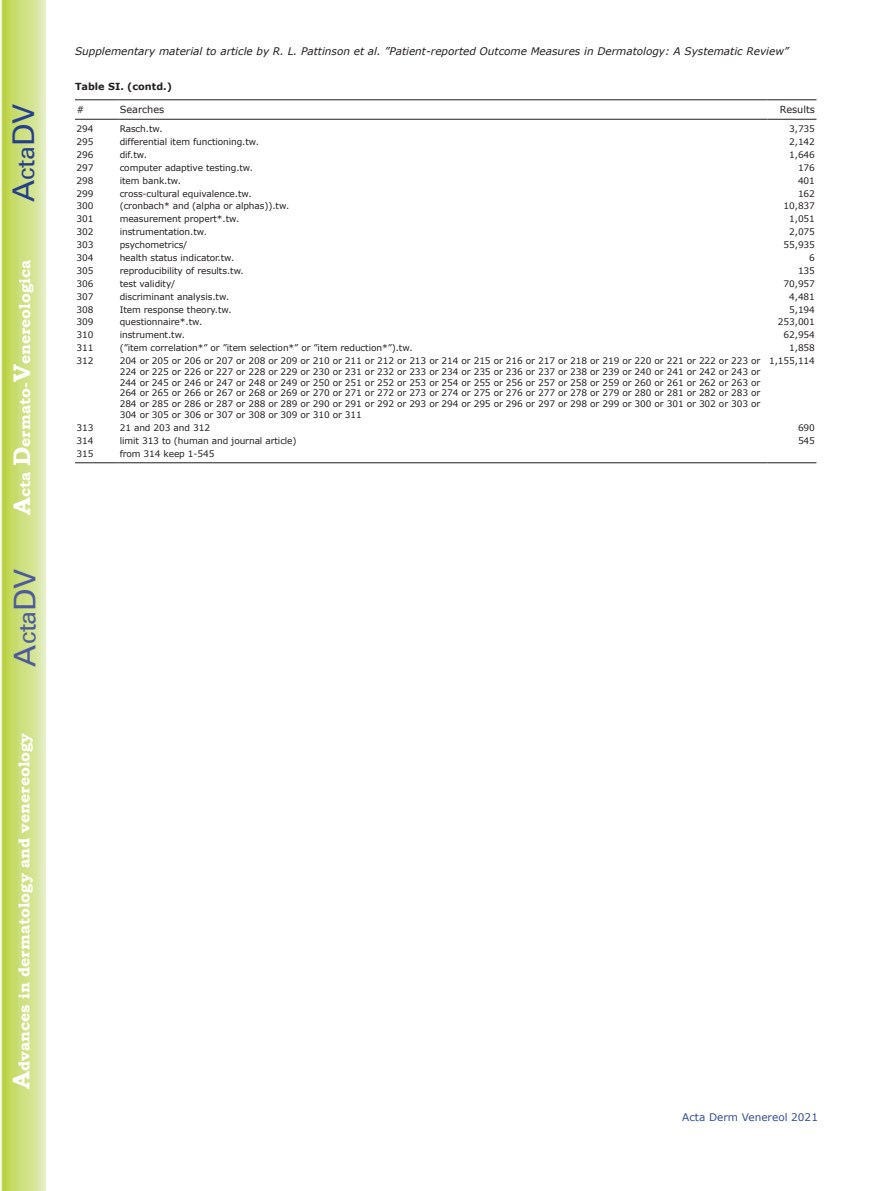
<style>
.page{position:relative;width:893px;height:1191px;background:#fff}
.page>*{position:absolute;margin:0;border:0;box-sizing:border-box;transform-origin:0 0}
.t1{font:30px "Univers";color:#4d5a9e}
.t2{font:30px "Univers";color:#253f8e}
.t3{font:700 15.45px "Bookman Old Style";color:#fff}
.t4{font:italic 10.5px "Verdana";color:#231f20}
.t5{font:10.5px "Verdana";color:#324f95}
.t6{font:700 9.75px "Verdana";color:#231f20}
.t7{font:9.75px "Verdana";color:#231f20}
.t8{font:9px/10.8px "Verdana";letter-spacing:-.01em;color:#231f20;text-align:justify}
.s1{font-size:24px}
</style>
<div class="page">
<svg style="left:1px;top:0;width:45px;height:1191px;background:#cfe084"></svg>
<hr style="left:75px;top:119px;width:43px;height:1px;background:#231f20">
<hr style="left:118px;top:119px;width:649px;height:1px;background:#231f20">
<hr style="left:767px;top:119px;width:49px;height:1px;background:#231f20">
<hr style="left:75px;top:99px;width:43px;height:1px;background:#231f20">
<hr style="left:118px;top:99px;width:649px;height:1px;background:#231f20">
<hr style="left:767px;top:99px;width:49px;height:1px;background:#231f20">
<hr style="left:75px;top:462px;width:43px;height:1px;background:#231f20">
<hr style="left:118px;top:462px;width:649px;height:1px;background:#231f20">
<hr style="left:767px;top:462px;width:49px;height:1px;background:#231f20">
<h1 class="t2" style="left:6px;top:202px;width:100px;rotate:-90deg">A<span class="s1">cta</span>DV</h1>
<h2 class="t3" style="left:15px;top:515px;width:257px;rotate:-90deg"><span class="s1">A</span>cta <span class="s1">D</span>ermato-<span class="s1">V</span>enereologica</h2>
<h1 class="t1" style="left:7px;top:666px;width:100px;rotate:-90deg">A<span class="s1">cta</span>DV</h1>
<h2 class="t3" style="left:15px;top:1088px;width:357px;rotate:-90deg"><span class="s1">A</span>dvances in dermatology and venereology</h2>
<p class="t4" style="left:75px;top:44px;width:715px">Supplementary material to article by R. L. Pattinson et al. ”Patient-reported Outcome Measures in Dermatology: A Systematic Review”</p>
<p class="t6" style="left:75px;top:80px;width:98px">Table SI. (contd.)</p>
<p class="t7" style="left:76px;top:103px;width:9px">#</p>
<p class="t7" style="left:120px;top:103px;width:46px">Searches</p>
<p class="t7" style="left:780px;top:103px;width:37px">Results</p>
<p class="t8" style="left:76px;top:124px;width:18px">294</p>
<p class="t8" style="left:120px;top:124px;width:45px">Rasch.tw.</p>
<p class="t8" style="left:789px;top:124px;width:27px">3,735</p>
<p class="t8" style="left:76px;top:136px;width:18px">295</p>
<p class="t8" style="left:120px;top:136px;width:141px">differential item functioning.tw.</p>
<p class="t8" style="left:789px;top:136px;width:27px">2,142</p>
<p class="t8" style="left:76px;top:149px;width:18px">296</p>
<p class="t8" style="left:120px;top:149px;width:29px">dif.tw.</p>
<p class="t8" style="left:789px;top:149px;width:27px">1,646</p>
<p class="t8" style="left:76px;top:162px;width:18px">297</p>
<p class="t8" style="left:120px;top:162px;width:135px">computer adaptive testing.tw.</p>
<p class="t8" style="left:798px;top:162px;width:18px">176</p>
<p class="t8" style="left:77px;top:175px;width:18px">298</p>
<p class="t8" style="left:120px;top:175px;width:63px">item bank.tw.</p>
<p class="t8" style="left:798px;top:175px;width:18px">401</p>
<p class="t8" style="left:77px;top:188px;width:18px">299</p>
<p class="t8" style="left:120px;top:188px;width:134px">cross-cultural equivalence.tw.</p>
<p class="t8" style="left:798px;top:188px;width:18px">162</p>
<p class="t8" style="left:77px;top:201px;width:18px">300</p>
<p class="t8" style="left:120px;top:201px;width:171px">(cronbach* and (alpha or alphas)).tw.</p>
<p class="t8" style="left:783px;top:201px;width:33px">10,837</p>
<p class="t8" style="left:77px;top:214px;width:18px">301</p>
<p class="t8" style="left:120px;top:214px;width:121px">measurement propert*.tw.</p>
<p class="t8" style="left:789px;top:214px;width:27px">1,051</p>
<p class="t8" style="left:77px;top:227px;width:18px">302</p>
<p class="t8" style="left:120px;top:227px;width:89px">instrumentation.tw.</p>
<p class="t8" style="left:789px;top:227px;width:27px">2,075</p>
<p class="t8" style="left:77px;top:239px;width:18px">303</p>
<p class="t8" style="left:120px;top:239px;width:69px">psychometrics/</p>
<p class="t8" style="left:783px;top:239px;width:33px">55,935</p>
<p class="t8" style="left:77px;top:252px;width:18px">304</p>
<p class="t8" style="left:120px;top:252px;width:116px">health status indicator.tw.</p>
<p class="t8" style="left:809px;top:252px;width:7px">6</p>
<p class="t8" style="left:77px;top:265px;width:18px">305</p>
<p class="t8" style="left:120px;top:265px;width:126px">reproducibility of results.tw.</p>
<p class="t8" style="left:798px;top:265px;width:18px">135</p>
<p class="t8" style="left:77px;top:278px;width:18px">306</p>
<p class="t8" style="left:120px;top:278px;width:57px">test validity/</p>
<p class="t8" style="left:783px;top:278px;width:33px">70,957</p>
<p class="t8" style="left:77px;top:291px;width:18px">307</p>
<p class="t8" style="left:120px;top:291px;width:111px">discriminant analysis.tw.</p>
<p class="t8" style="left:789px;top:291px;width:27px">4,481</p>
<p class="t8" style="left:77px;top:304px;width:18px">308</p>
<p class="t8" style="left:120px;top:304px;width:113px">Item response theory.tw.</p>
<p class="t8" style="left:789px;top:304px;width:27px">5,194</p>
<p class="t8" style="left:77px;top:317px;width:18px">309</p>
<p class="t8" style="left:120px;top:317px;width:84px">questionnaire*.tw.</p>
<p class="t8" style="left:778px;top:317px;width:39px">253,001</p>
<p class="t8" style="left:77px;top:330px;width:18px">310</p>
<p class="t8" style="left:120px;top:330px;width:67px">instrument.tw.</p>
<p class="t8" style="left:783px;top:330px;width:33px">62,954</p>
<p class="t8" style="left:77px;top:342px;width:18px">311</p>
<p class="t8" style="left:120px;top:342px;width:294px">(”item correlation*” or ”item selection*” or ”item reduction*”).tw.</p>
<p class="t8" style="left:789px;top:342px;width:27px">1,858</p>
<p class="t8" style="left:77px;top:355px;width:18px">312</p>
<p class="t8" style="left:120px;top:355px;width:642px">204 or 205 or 206 or 207 or 208 or 209 or 210 or 211 or 212 or 213 or 214 or 215 or 216 or 217 or 218 or 219 or 220 or 221 or 222 or 223 or 224 or 225 or 226 or 227 or 228 or 229 or 230 or 231 or 232 or 233 or 234 or 235 or 236 or 237 or 238 or 239 or 240 or 241 or 242 or 243 or 244 or 245 or 246 or 247 or 248 or 249 or 250 or 251 or 252 or 253 or 254 or 255 or 256 or 257 or 258 or 259 or 260 or 261 or 262 or 263 or 264 or 265 or 266 or 267 or 268 or 269 or 270 or 271 or 272 or 273 or 274 or 275 or 276 or 277 or 278 or 279 or 280 or 281 or 282 or 283 or 284 or 285 or 286 or 287 or 288 or 289 or 290 or 291 or 292 or 293 or 294 or 295 or 296 or 297 or 298 or 299 or 300 or 301 or 302 or 303 or 304 or 305 or 306 or 307 or 308 or 309 or 310 or 311</p>
<p class="t8" style="left:769px;top:355px;width:47px">1,155,114</p>
<p class="t8" style="left:77px;top:422px;width:18px">313</p>
<p class="t8" style="left:120px;top:422px;width:92px">21 and 203 and 312</p>
<p class="t8" style="left:798px;top:422px;width:18px">690</p>
<p class="t8" style="left:77px;top:435px;width:18px">314</p>
<p class="t8" style="left:120px;top:435px;width:178px">limit 313 to (human and journal article)</p>
<p class="t8" style="left:798px;top:435px;width:18px">545</p>
<p class="t8" style="left:77px;top:448px;width:18px">315</p>
<p class="t8" style="left:120px;top:448px;width:96px">from 314 keep 1-545</p>
<p class="t5" style="left:682px;top:1110px;width:137px">Acta Derm Venereol 2021</p>
</div>
